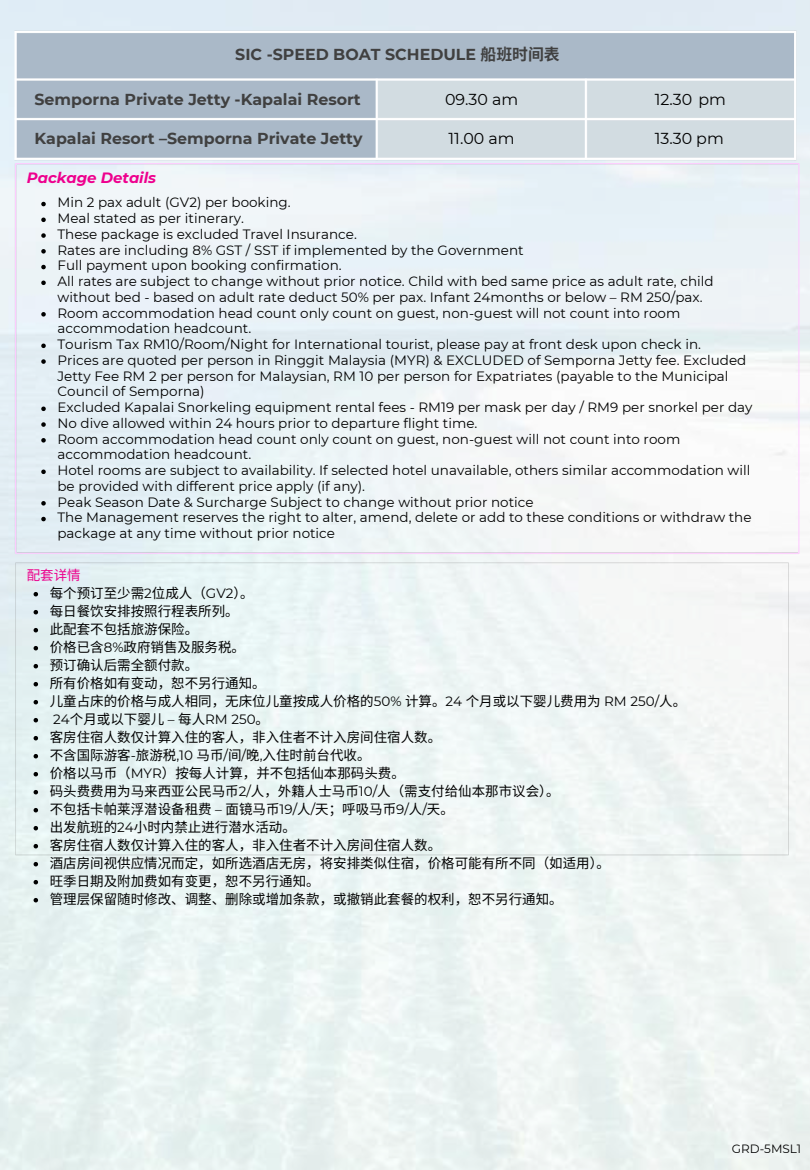
<style>
.page{position:relative;width:810px;height:1170px;background:#fff}
.page>*{position:absolute;margin:0;border:0;box-sizing:border-box;transform-origin:0 0}
.t1{font:700 15.9px "Montserrat";color:#404040}
.t2{font:15.9px "Montserrat";color:#000}
.t3{font:italic 700 15px "Montserrat";color:#ee008e}
.t4{font:13.5px/15.8px "Montserrat";color:#000}
.t5{font:13.5px "Noto Sans CJ Ksc";color:#000}
.t6{font:13.5px "Noto Sans CJ Ksc";color:#ec008c}
.t7{font:12px "Montserrat";color:#000}
.s1{font-family:"Noto Sans CJ Ksc"}
.s2{font-family:"Montserrat"}
</style>
<div class="page">
<img style="left:7px;top:24px;width:799px;height:838px">
<svg style="left:41px;top:202px;width:5px;height:4px"></svg>
<svg style="left:41px;top:218px;width:5px;height:4px"></svg>
<svg style="left:41px;top:233px;width:5px;height:5px"></svg>
<svg style="left:41px;top:249px;width:5px;height:5px"></svg>
<svg style="left:41px;top:265px;width:5px;height:4px"></svg>
<svg style="left:41px;top:281px;width:5px;height:4px"></svg>
<svg style="left:41px;top:312px;width:5px;height:5px"></svg>
<svg style="left:41px;top:344px;width:5px;height:4px"></svg>
<svg style="left:41px;top:359px;width:5px;height:5px"></svg>
<svg style="left:41px;top:407px;width:5px;height:4px"></svg>
<svg style="left:41px;top:422px;width:5px;height:5px"></svg>
<svg style="left:41px;top:438px;width:5px;height:5px"></svg>
<svg style="left:41px;top:470px;width:5px;height:4px"></svg>
<svg style="left:41px;top:501px;width:5px;height:5px"></svg>
<svg style="left:41px;top:517px;width:5px;height:4px"></svg>
<svg style="left:34px;top:592px;width:4px;height:4px"></svg>
<svg style="left:34px;top:610px;width:4px;height:4px"></svg>
<svg style="left:34px;top:628px;width:4px;height:4px"></svg>
<svg style="left:34px;top:646px;width:4px;height:4px"></svg>
<svg style="left:34px;top:664px;width:4px;height:4px"></svg>
<svg style="left:34px;top:682px;width:4px;height:4px"></svg>
<svg style="left:34px;top:700px;width:4px;height:4px"></svg>
<svg style="left:34px;top:718px;width:4px;height:4px"></svg>
<svg style="left:34px;top:736px;width:4px;height:4px"></svg>
<svg style="left:34px;top:754px;width:4px;height:4px"></svg>
<svg style="left:34px;top:772px;width:4px;height:4px"></svg>
<svg style="left:34px;top:790px;width:4px;height:4px"></svg>
<svg style="left:34px;top:808px;width:4px;height:4px"></svg>
<svg style="left:34px;top:826px;width:4px;height:4px"></svg>
<svg style="left:34px;top:844px;width:4px;height:4px"></svg>
<svg style="left:34px;top:862px;width:4px;height:4px"></svg>
<svg style="left:34px;top:880px;width:4px;height:4px"></svg>
<svg style="left:34px;top:898px;width:4px;height:4px"></svg>
<p class="t1" style="left:235px;top:45px;width:326px">SIC -SPEED BOAT SCHEDULE <span class="s1">船班时间表</span></p>
<p class="t1" style="left:35px;top:89px;width:328px">Semporna Private Jetty -Kapalai Resort</p>
<p class="t1" style="left:35px;top:129px;width:330px">Kapalai Resort –Semporna Private Jetty</p>
<p class="t2" style="left:445px;top:89px;width:75px">09.30 am</p>
<p class="t2" style="left:449px;top:129px;width:68px">11.00 am</p>
<p class="t2" style="left:655px;top:89px;width:73px">12.30 pm</p>
<p class="t2" style="left:655px;top:129px;width:71px">13.30 pm</p>
<p class="t3" style="left:27px;top:168px;width:131px">Package Details</p>
<p class="t4" style="left:57px;top:195px;width:235px">Min 2 pax adult (GV2) per booking.</p>
<h1 class="t4" style="left:57px;top:210px;width:188px">Meal stated as per itinerary.</h1>
<h2 class="t4" style="left:57px;top:226px;width:301px">These package is excluded Travel Insurance.</h2>
<h3 class="t4" style="left:57px;top:242px;width:468px">Rates are including 8% GST / SST if implemented by the Government</h3>
<h3 class="t4" style="left:57px;top:258px;width:286px">Full payment upon booking confirmation.</h3>
<h2 class="t4" style="left:57px;top:273px;width:658px">All rates are subject to change without prior notice. Child with bed same price as adult rate, child without bed - based on adult rate deduct 50% per pax. Infant 24months or below – RM 250/pax.</h2>
<p class="t4" style="left:57px;top:305px;width:624px">Room accommodation head count only count on guest, non-guest will not count into room accommodation headcount.</p>
<p class="t4" style="left:57px;top:336px;width:645px">Tourism Tax RM10/Room/Night for International tourist, please pay at front desk upon check in.</p>
<p class="t4" style="left:57px;top:352px;width:690px">Prices are quoted per person in Ringgit Malaysia (MYR) &amp; EXCLUDED of Semporna Jetty fee. Excluded<br>Jetty Fee RM 2 per person for Malaysian, RM 10 per person for Expatriates (payable to the Municipal<br>Council of Semporna)</p>
<p class="t4" style="left:57px;top:399px;width:697px">Excluded Kapalai Snorkeling equipment rental fees - RM19 per mask per day / RM9 per snorkel per day</p>
<p class="t4" style="left:57px;top:415px;width:421px">No dive allowed within 24 hours prior to departure flight time.</p>
<p class="t4" style="left:57px;top:431px;width:624px">Room accommodation head count only count on guest, non-guest will not count into room accommodation headcount.</p>
<p class="t4" style="left:57px;top:462px;width:694px">Hotel rooms are subject to availability. If selected hotel unavailable, others similar accommodation will be provided with different price apply (if any).</p>
<p class="t4" style="left:57px;top:494px;width:478px">Peak Season Date &amp; Surcharge Subject to change without prior notice</p>
<p class="t4" style="left:57px;top:510px;width:696px">The Management reserves the right to alter, amend, delete or add to these conditions or withdraw the package at any time without prior notice</p>
<p class="t6" style="left:27px;top:564px;width:56px">配套详情</p>
<p class="t5" style="left:50px;top:582px;width:205px">每个预订至少需<span class="s2">2</span>位成人（<span class="s2">GV2</span>）。</p>
<h4 class="t5" style="left:50px;top:600px;width:191px">每日餐饮安排按照行程表所列。</h4>
<p class="t5" style="left:50px;top:618px;width:150px">此配套不包括旅游保险。</p>
<p class="t5" style="left:50px;top:636px;width:197px">价格已含<span class="s2">8%</span>政府销售及服务税。</p>
<p class="t5" style="left:50px;top:654px;width:150px">预订确认后需全额付款。</p>
<p class="t5" style="left:50px;top:672px;width:218px">所有价格如有变动，恕不另行通知。</p>
<p class="t5" style="left:50px;top:690px;width:638px">⼉童占床的价格与成⼈相同，⽆床位⼉童按成⼈价格的<span class="s2">50%</span> 计算。<span class="s2">24</span> 个⽉或以下婴⼉费⽤为 <span class="s2">RM 250/</span>⼈。</p>
<p class="t5" style="left:53px;top:708px;width:217px"><span class="s2">24</span>个月或以下婴儿 <span class="s2">–</span> 每人<span class="s2">RM 250</span>。</p>
<p class="t5" style="left:50px;top:726px;width:393px">客房住宿人数仅计算入住的客人，非入住者不计入房间住宿人数。</p>
<p class="t5" style="left:50px;top:744px;width:322px">不含国际游客<span class="s2">-</span>旅游税<span class="s2">,10</span> 马币<span class="s2">/</span>间<span class="s2">/</span>晚<span class="s2">,</span>入住时前台代收。</p>
<p class="t5" style="left:50px;top:762px;width:357px">价格以马币（<span class="s2">MYR</span>）按每人计算，并不包括仙本那码头费。</p>
<p class="t5" style="left:50px;top:780px;width:511px">码头费费用为马来西亚公民马币<span class="s2">2/</span>人，外籍人士马币<span class="s2">10/</span>人（需支付给仙本那市议会）。</p>
<p class="t5" style="left:50px;top:798px;width:406px">不包括卡帕莱浮潜设备租费 <span class="s2">–</span> 面镜马币<span class="s2">19/</span>人<span class="s2">/</span>天；呼吸马币<span class="s2">9/</span>人<span class="s2">/</span>天。</p>
<p class="t5" style="left:50px;top:816px;width:248px">出发航班的<span class="s2">24</span>小时内禁止进行潜水活动。</p>
<p class="t5" style="left:50px;top:834px;width:393px">客房住宿人数仅计算入住的客人，非入住者不计入房间住宿人数。</p>
<p class="t5" style="left:50px;top:852px;width:562px">酒店房间视供应情况而定，如所选酒店无房，将安排类似住宿，价格可能有所不同（如适用）。</p>
<p class="t5" style="left:50px;top:870px;width:272px">旺季日期及附加费如有变更，恕不另行通知。</p>
<p class="t5" style="left:50px;top:888px;width:515px">管理层保留随时修改、调整、删除或增加条款，或撤销此套餐的权利，恕不另行通知。</p>
<p class="t7" style="left:732px;top:1141px;width:71px">GRD-5MSL1</p>
</div>
